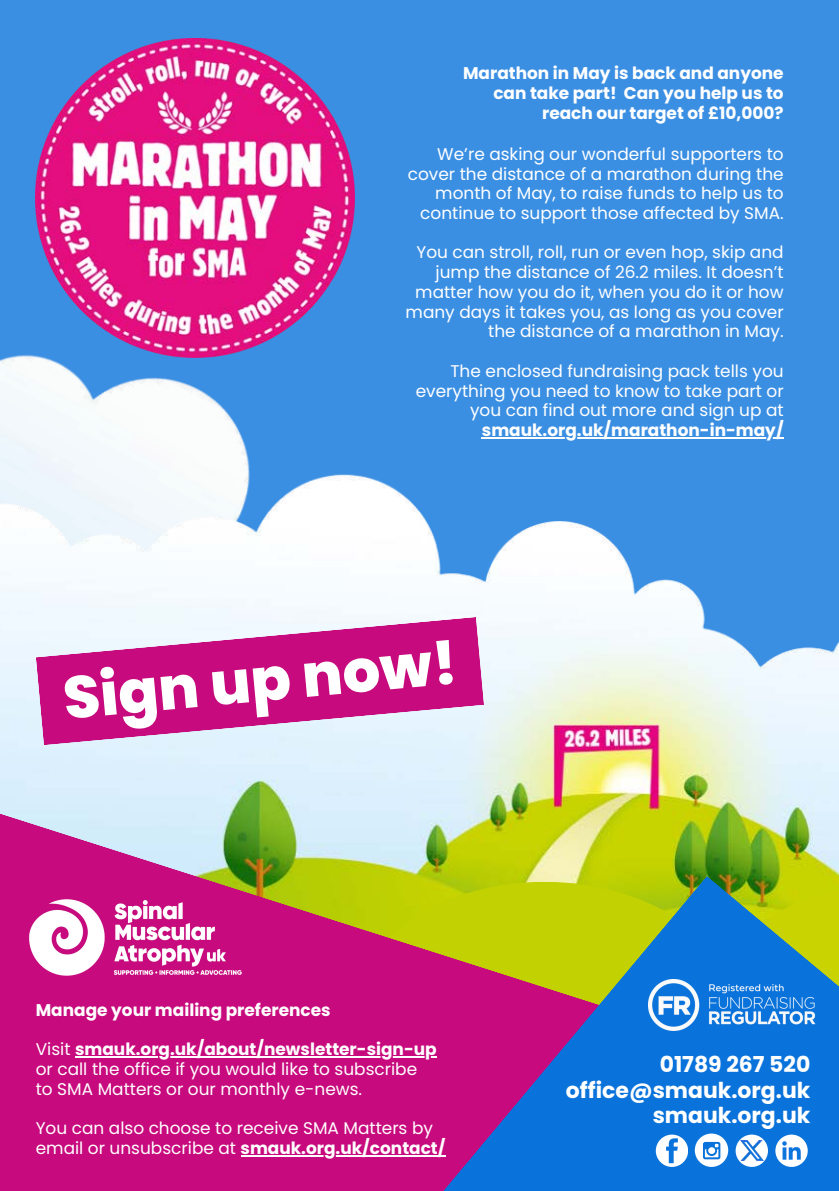
<style>
.page{position:relative;width:839px;height:1191px;background:#fff}
.page>*{position:absolute;margin:0;border:0;box-sizing:border-box;transform-origin:0 0}
.t1{font:800 59.2px "Poppins";color:#fff}
.t2{font:700 22px/25.4px "Poppins";color:#fff;text-align:right}
.t3{font:17px/19.8px "Poppins";color:#fff;text-align:right}
.t4{font:700 17px/20px "Poppins";color:#fff;text-align:right}
.s1{font-weight:700}
</style>
<div class="page">
<div style="left:0;top:0;width:838px;height:897px;background:#3b8fe3"></div>
<img style="left:0;top:355px;width:482px;height:92px">
<img style="left:0;top:447px;width:838px;height:429px">
<img style="left:35px;top:38px;width:320px;height:320px">
<svg style="left:0;top:796px;width:635px;height:395px;background:#c45483"></svg>
<svg style="left:311px;top:876px;width:527px;height:315px;background:#766686"></svg>
<img style="left:26px;top:896px;width:218px;height:84px">
<div style="left:655px;top:1135px;width:33px;height:32px;background:#fff;border-radius:50%"></div>
<div style="left:694px;top:1134px;width:34px;height:33px;background:#fff;border-radius:50%"></div>
<svg style="left:703px;top:1142px;width:17px;height:17px"></svg>
<div style="left:735px;top:1135px;width:33px;height:32px;background:#fff;border-radius:50%"></div>
<div style="left:775px;top:1135px;width:32px;height:32px;background:#fff;border-radius:50%"></div>
<svg style="left:666px;top:1138px;width:11px;height:25px"></svg>
<img style="left:740px;top:1140px;width:23px;height:21px">
<img style="left:782px;top:1141px;width:19px;height:19px">
<img style="left:648px;top:979px;width:167px;height:51px">
<hr style="left:75px;top:1057px;width:362px;height:1px;background:#fff">
<hr style="left:240px;top:1155px;width:205px;height:2px;background:#fff">
<hr style="left:482px;top:437px;width:294px;height:2px;background:#fff">
<svg style="left:776px;top:437px;width:7px;height:2px"></svg>
<svg style="left:36px;top:617px;width:448px;height:128px;background:#d258a7"></svg>
<p class="t4" style="left:463px;top:63px;width:322px">Marathon in May is back and anyone can take part! Can you help us to reach our target of £10,000?</p>
<p class="t3" style="left:408px;top:144px;width:377px">We’re asking our wonderful supporters to cover the distance of a marathon during the month of May, to raise funds to help us to continue to support those affected by SMA.</p>
<p class="t3" style="left:405px;top:243px;width:379px">You can stroll, roll, run or even hop, skip and jump the distance of 26.2 miles. It doesn’t matter how you do it, when you do it or how many days it takes you, as long as you cover the distance of a marathon in May.</p>
<p class="t3" style="left:416px;top:361px;width:369px">The enclosed fundraising pack tells you everything you need to know to take part or you can find out more and sign up at</p>
<p class="t4" style="left:482px;top:420px;width:303px">smauk.org.uk/marathon-in-may/</p>
<h1 class="t1" style="left:60px;top:656px;width:397px;rotate:-5deg">Sign up now!</h1>
<p class="t4" style="left:36px;top:1000px;width:296px">Manage your mailing preferences</p>
<p class="t3" style="left:36px;top:1039px;width:402px;text-align:left">Visit <span class="s1">smauk.org.uk/about/newsletter-sign-up </span>or call the office if you would like to subscribe to SMA Matters or our monthly e-news.</p>
<p class="t3" style="left:36px;top:1118px;width:411px;text-align:left">You can also choose to receive SMA Matters by email or unsubscribe at <span class="s1">smauk.org.uk/contact/</span></p>
<p class="t2" style="left:566px;top:1052px;width:246px">01789 267 520 office@smauk.org.uk smauk.org.uk</p>
</div>
